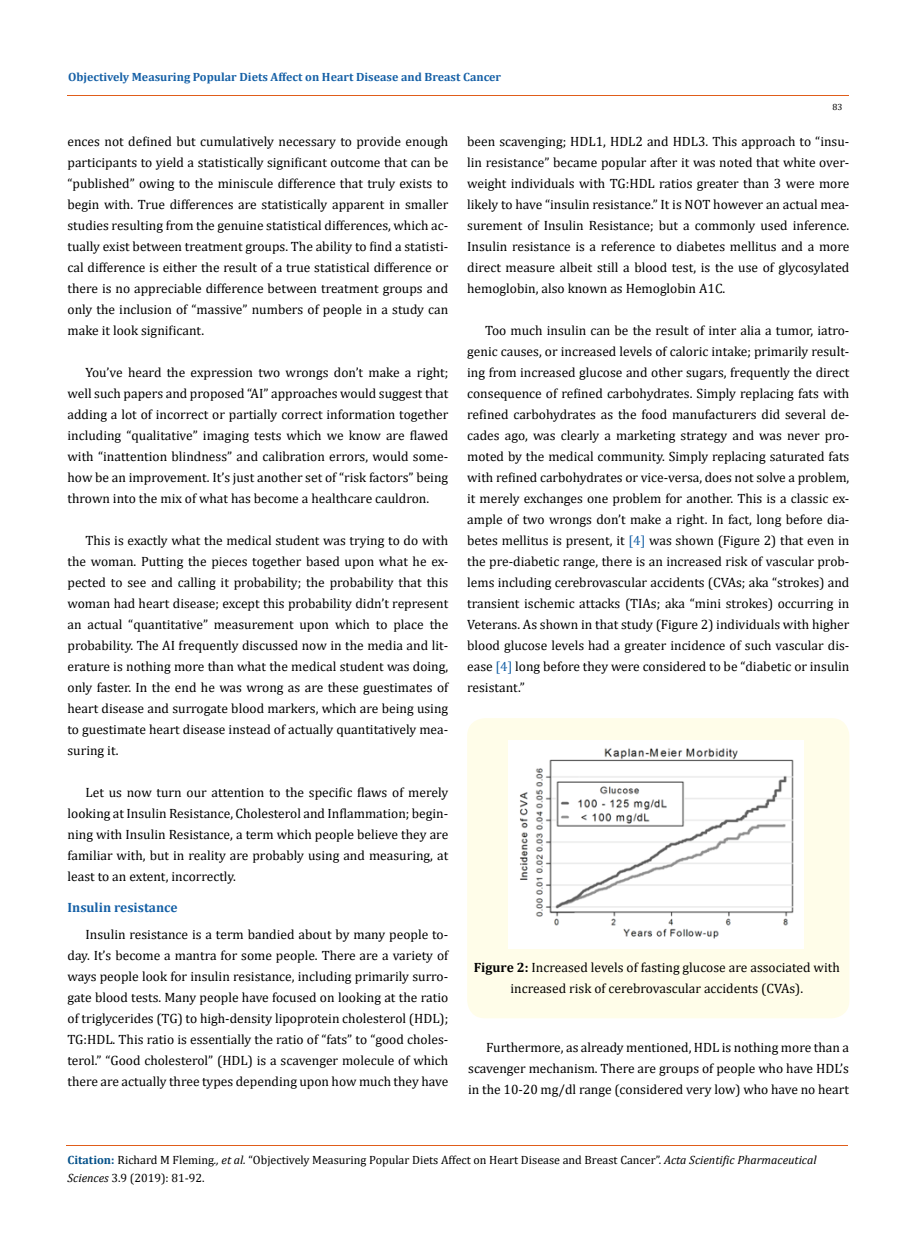
<style>
.page{position:relative;width:917px;height:1260px;background:#fff}
.page>*{position:absolute;margin:0;border:0;box-sizing:border-box;transform-origin:0 0}
.t1{font:13.5px/21px "Cambria";color:#000;text-align:justify}
.t2{font:700 13.5px "Cambria";color:#1560a6}
.t3{font:12px/18px "Cambria";color:#000}
.t4{font:700 12px "Cambria";color:#1560a6}
.t5{font:9px "Cambria";color:#000}
.s1{color:#1560a6}
.s2{font-weight:700}
.s3{font-weight:700;color:#035089}
.s4{font-style:italic}
</style>
<div class="page">
<hr style="left:66px;top:1145px;width:781px;height:1px;background:#e05d1a">
<hr style="left:67px;top:95px;width:782px;height:1px;background:#e05d1a">
<div style="left:467px;top:718px;width:382px;height:300px;background:#fffde9;border-radius:18px"></div>
<img style="left:508px;top:741px;width:295px;height:208px">
<p class="t4" style="left:68px;top:69px;width:434px">Objectively Measuring Popular Diets Affect on Heart Disease and Breast Cancer</p>
<p class="t5" style="left:832px;top:101px;width:11px">83</p>
<p class="t1" style="left:67px;top:131px;width:382px">ences not defined but cumulatively necessary to provide enough participants to yield a statistically significant outcome that can be “published” owing to the miniscule difference that truly exists to begin with. True differences are statistically apparent in smaller studies resulting from the genuine statistical differences, which ac&shy;tually exist between treatment groups. The ability to find a statisti&shy;cal difference is either the result of a true statistical difference or there is no appreciable difference between treatment groups and only the inclusion of “massive” numbers of people in a study can make it look significant.</p>
<p class="t1" style="left:67px;top:362px;width:382px;text-indent:18px">You’ve heard the expression two wrongs don’t make a right; well such papers and proposed “AI” approaches would suggest that adding a lot of incorrect or partially correct information together including “qualitative” imaging tests which we know are flawed with “inattention blindness” and calibration errors, would some&shy;how be an improvement. It’s just another set of “risk factors” being thrown into the mix of what has become a healthcare cauldron.</p>
<p class="t1" style="left:67px;top:530px;width:382px;text-indent:18px">This is exactly what the medical student was trying to do with the woman. Putting the pieces together based upon what he ex&shy;pected to see and calling it probability; the probability that this woman had heart disease; except this probability didn’t represent an actual “quantitative” measurement upon which to place the probability. The AI frequently discussed now in the media and lit&shy;erature is nothing more than what the medical student was doing, only faster. In the end he was wrong as are these guestimates of heart disease and surrogate blood markers, which are being using to guestimate heart disease instead of actually quantitatively mea&shy;suring it.</p>
<p class="t1" style="left:67px;top:782px;width:382px;text-indent:18px">Let us now turn our attention to the specific flaws of merely looking at Insulin Resistance, Cholesterol and Inflammation; begin&shy;ning with Insulin Resistance, a term which people believe they are familiar with, but in reality are probably using and measuring, at least to an extent, incorrectly.</p>
<p class="t2" style="left:67px;top:898px;width:112px">Insulin resistance</p>
<p class="t1" style="left:67px;top:924px;width:382px;text-indent:18px">Insulin resistance is a term bandied about by many people to&shy;day. It’s become a mantra for some people. There are a variety of ways people look for insulin resistance, including primarily surro&shy;gate blood tests. Many people have focused on looking at the ratio of triglycerides (TG) to high-density lipoprotein cholesterol (HDL); TG:HDL. This ratio is essentially the ratio of “fats” to “good choles&shy;terol.” “Good cholesterol” (HDL) is a scavenger molecule of which there are actually three types depending upon how much they have</p>
<p class="t1" style="left:467px;top:131px;width:384px">been scavenging; HDL1, HDL2 and HDL3. This approach to “insu&shy;lin resistance” became popular after it was noted that white over&shy;weight individuals with TG:HDL ratios greater than 3 were more likely to have “insulin resistance.” It is NOT however an actual mea&shy;surement of Insulin Resistance; but a commonly used inference.<br>Insulin resistance is a reference to diabetes mellitus and a more direct measure albeit still a blood test, is the use of glycosylated hemoglobin, also known as Hemoglobin A1C.</p>
<p class="t1" style="left:467px;top:320px;width:384px;text-indent:18px">Too much insulin can be the result of inter alia a tumor, iatro&shy;genic causes, or increased levels of caloric intake; primarily result&shy;ing from increased glucose and other sugars, frequently the direct consequence of refined carbohydrates. Simply replacing fats with refined carbohydrates as the food manufacturers did several de&shy;cades ago, was clearly a marketing strategy and was never pro&shy;moted by the medical community. Simply replacing saturated fats with refined carbohydrates or vice-versa, does not solve a problem, it merely exchanges one problem for another. This is a classic ex&shy;ample of two wrongs don’t make a right. In fact, long before dia&shy;betes mellitus is present, it <span class="s1">[4]</span> was shown (Figure 2) that even in the pre-diabetic range, there is an increased risk of vascular prob&shy;lems including cerebrovascular accidents (CVAs; aka “strokes) and transient ischemic attacks (TIAs; aka “mini strokes) occurring in Veterans. As shown in that study (Figure 2) individuals with higher blood glucose levels had a greater incidence of such vascular dis&shy;ease <span class="s1">[4]</span> long before they were considered to be “diabetic or insulin resistant.”</p>
<p class="t1" style="left:474px;top:956px;width:367px;text-align:center"><span class="s2">Figure 2:</span> Increased levels of fasting glucose are associated with increased risk of cerebrovascular accidents (CVAs).</p>
<p class="t1" style="left:468px;top:1036px;width:382px;text-indent:18px">Furthermore, as already mentioned, HDL is nothing more than a scavenger mechanism. There are groups of people who have HDL’s in the 10-20 mg/dl range (considered very low) who have no heart</p>
<p class="t3" style="left:67px;top:1151px;width:750px"><span class="s3">Citation:</span> Richard M Fleming<span class="s4">., et al.</span> “Objectively Measuring Popular Diets Affect on Heart Disease and Breast Cancer”. <span class="s4">Acta Scientific Pharmaceutical<br>Sciences</span> 3.9 (2019): 81-92.</p>
</div>
